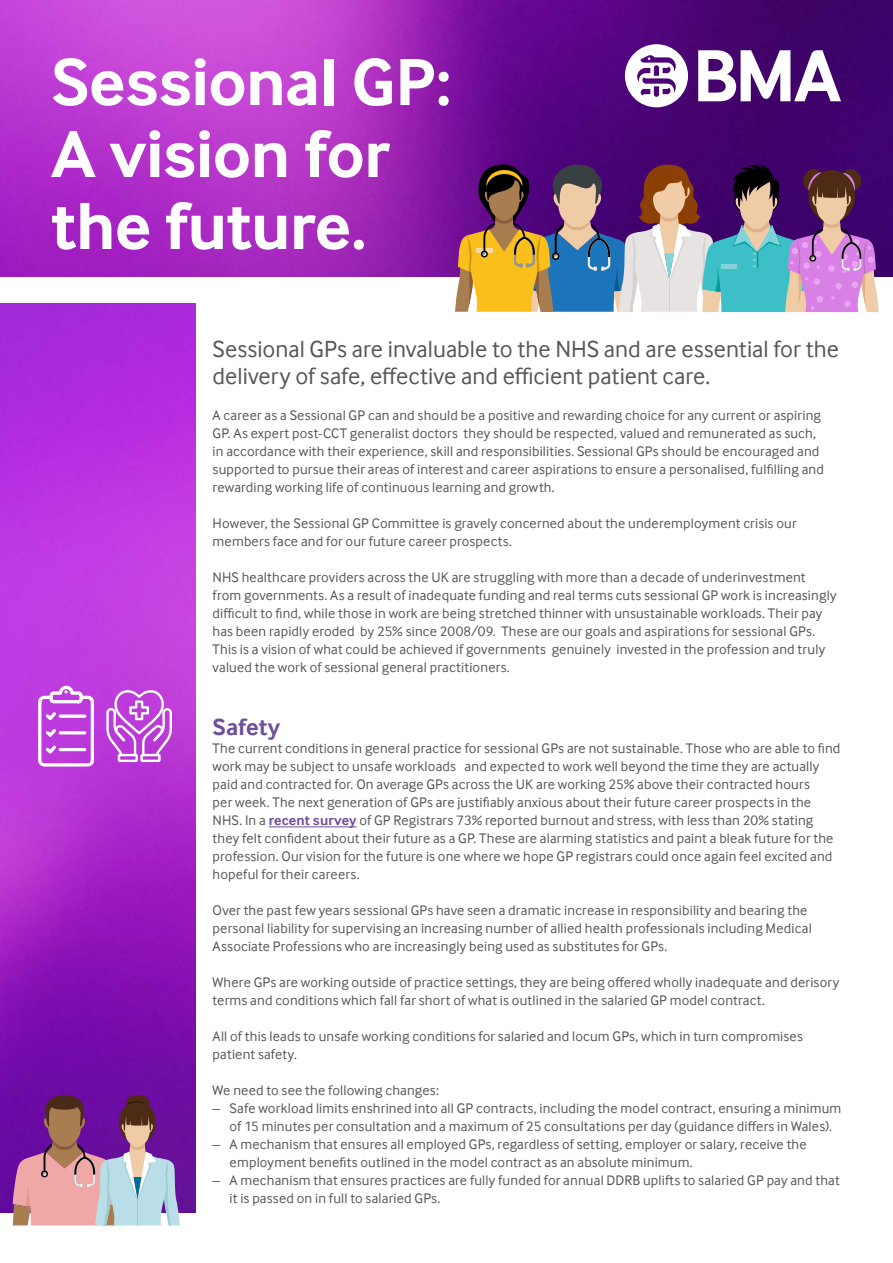
<style>
.page{position:relative;width:893px;height:1263px;background:#fff}
.page>*{position:absolute;margin:0;border:0;box-sizing:border-box;transform-origin:0 0}
.t1{font:700 69px/72px "Inter Face";letter-spacing:-.01em;color:#fff}
.t2{font:24px/27px "Inter Face";color:#575756}
.t3{font:700 24px "Inter Face";letter-spacing:-.005em;color:#6f4f9b}
.t4{font:14.25px/18px "Inter Face";letter-spacing:.01em;color:#575756}
.s1{font-weight:700;color:#6f4f9b}
</style>
<div class="page">
<img style="left:0;top:0;width:893px;height:276px">
<svg style="left:698px;top:50px;width:143px;height:51px"></svg>
<svg style="left:625px;top:44px;width:63px;height:63px"></svg>
<hr style="left:269px;top:827px;width:88px;height:1px;background:#6f4f9b">
<img style="left:0;top:303px;width:196px;height:909px">
<svg style="left:455px;top:161px;width:424px;height:151px;background:#877188"></svg>
<svg style="left:105px;top:0;width:68px;height:763px;background:#bd41da"></svg>
<svg style="left:38px;top:684px;width:56px;height:83px"></svg>
<svg style="left:13px;top:1094px;width:167px;height:131px;background:#a3739f"></svg>
<h1 class="t1" style="left:51px;top:46px;width:402px">Sessional GP:<br>A vision for the future.</h1>
<h2 class="t2" style="left:213px;top:335px;width:628px">Sessional GPs are invaluable to the NHS and are essential for the delivery of safe, effective and efficient patient care.</h2>
<p class="t4" style="left:213px;top:406px;width:613px">A career as a Sessional GP can and should be a positive and rewarding choice for any current or aspiring GP. As expert post-CCT generalist doctors they should be respected, valued and remunerated as such, in accordance with their experience, skill and responsibilities. Sessional GPs should be encouraged and supported to pursue their areas of interest and career aspirations to ensure a personalised, fulfilling and rewarding working life of continuous learning and growth.</p>
<p class="t4" style="left:213px;top:514px;width:585px">However, the Sessional GP Committee is gravely concerned about the underemployment crisis our members face and for our future career prospects.</p>
<p class="t4" style="left:213px;top:568px;width:625px">NHS healthcare providers across the UK are struggling with more than a decade of underinvestment from governments. As a result of inadequate funding and real terms cuts sessional GP work is increasingly difficult to find, while those in work are being stretched thinner with unsustainable workloads. Their pay has been rapidly eroded by 25% since 2008/09. These are our goals and aspirations for sessional GPs.<br>This is a vision of what could be achieved if governments genuinely invested in the profession and truly valued the work of sessional general practitioners.</p>
<h2 class="t3" style="left:213px;top:713px;width:69px">Safety</h2>
<p class="t4" style="left:213px;top:739px;width:629px">The current conditions in general practice for sessional GPs are not sustainable. Those who are able to find work may be subject to unsafe workloads and expected to work well beyond the time they are actually paid and contracted for. On average GPs across the UK are working 25% above their contracted hours<br>per week. The next generation of GPs are justifiably anxious about their future career prospects in the NHS. In a <span class="s1">recent survey</span> of GP Registrars 73% reported burnout and stress, with less than 20% stating they felt confident about their future as a GP. These are alarming statistics and paint a bleak future for the profession. Our vision for the future is one where we hope GP registrars could once again feel excited and hopeful for their careers.</p>
<p class="t4" style="left:213px;top:901px;width:601px">Over the past few years sessional GPs have seen a dramatic increase in responsibility and bearing the personal liability for supervising an increasing number of allied health professionals including Medical<br>Associate Professions who are increasingly being used as substitutes for GPs.</p>
<p class="t4" style="left:213px;top:973px;width:628px">Where GPs are working outside of practice settings, they are being offered wholly inadequate and derisory terms and conditions which fall far short of what is outlined in the salaried GP model contract.</p>
<p class="t4" style="left:213px;top:1027px;width:592px">All of this leads to unsafe working conditions for salaried and locum GPs, which in turn compromises patient safety.</p>
<p class="t4" style="left:213px;top:1081px;width:228px">We need to see the following changes:</p>
<p class="t4" style="left:213px;top:1099px;width:630px;text-align:center">– Safe workload limits enshrined into all GP contracts, including the model contract, ensuring a minimum of 15 minutes per consultation and a maximum of 25 consultations per day (guidance differs in Wales).</p>
<p class="t4" style="left:230px;top:1135px;width:579px;text-indent:-17px">– A mechanism that ensures all employed GPs, regardless of setting, employer or salary, receive the employment benefits outlined in the model contract as an absolute minimum.</p>
<p class="t4" style="left:230px;top:1171px;width:612px;text-indent:-17px">– A mechanism that ensures practices are fully funded for annual DDRB uplifts to salaried GP pay and that it is passed on in full to salaried GPs.</p>
</div>
